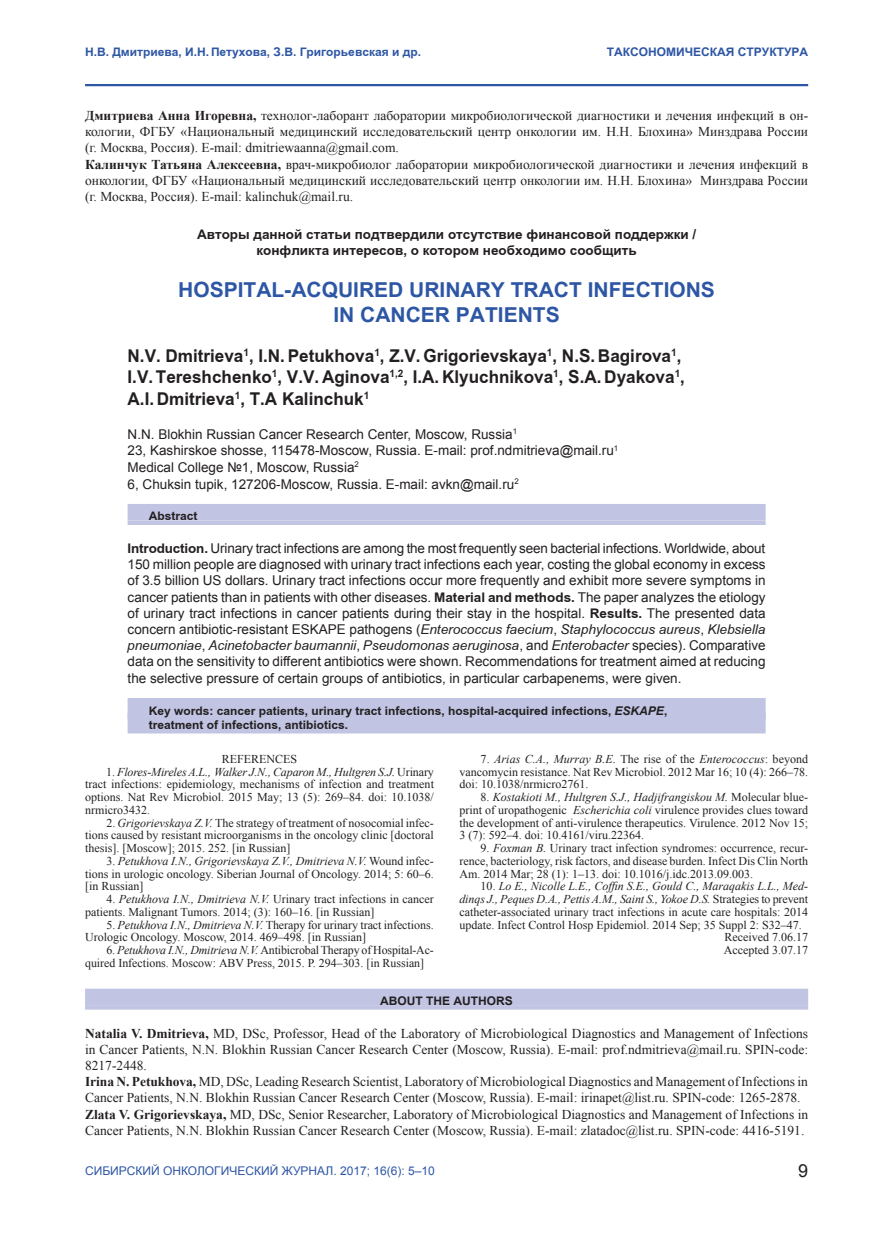
<style>
.page{position:relative;width:872px;height:1234px;background:#fff}
.page>*{position:absolute;margin:0;border:0;box-sizing:border-box;transform-origin:0 0}
.t1{font:700 21px/25.2px "Arial";color:#2d56a5;text-align:center}
.t2{font:700 18px/21.6px "Arial";color:#231f20;scale:.95 1}
.t3{font:18px "Arial";color:#231f20}
.t4{font:13.5px/16.2px "Times New Roman";color:#231f20}
.t5{font:13.5px/16.2px "Arial";color:#231f20}
.t6{font:700 13.5px/16.2px "Arial";color:#231f20;text-align:center}
.t7{font:12px/12.8px "Times New Roman";color:#231f20;text-align:justify}
.t8{font:700 12px/14.4px "Arial";color:#231f20}
.t9{font:italic 12px "Times New Roman";color:#231f20}
.t10{font:700 12px "Arial";color:#2d56a5}
.t11{font:12px "Arial";color:#2d56a5}
.s1{font-weight:700}
.s2{font-style:italic}
.s3{font-style:normal}
</style>
<div class="page">
<hr style="left:85px;top:84px;width:723px;height:2px;background:#2d56a5">
<div style="left:128px;top:504px;width:637px;height:16px;background:#c1c4e2"></div>
<div style="left:128px;top:520px;width:637px;height:5px;background:#c1c4e2"></div>
<div style="left:128px;top:698px;width:637px;height:16px;background:#c1c4e2"></div>
<div style="left:128px;top:712px;width:637px;height:16px;background:#c1c4e2"></div>
<div style="left:128px;top:728px;width:637px;height:5px;background:#c1c4e2"></div>
<div style="left:85px;top:988px;width:723px;height:16px;background:#c1c4e2"></div>
<div style="left:85px;top:1004px;width:723px;height:5px;background:#c1c4e2"></div>
<p class="t10" style="left:85px;top:45px;width:337px">Н.В. Дмитриева, И.Н. Петухова, З.В. Григорьевская и др.</p>
<p class="t10" style="left:607px;top:45px;width:203px">ТАКСОНОМИЧЕСКАЯ СТРУКТУРА</p>
<p class="t4" style="left:85px;top:107px;width:724px"><span class="s1">Дмитриева Анна Игоревна,</span> технолог-лаборант лаборатории микробиологической диагностики и лечения инфекций в он&shy;кологии, ФГБУ «Национальный медицинский исследовательский центр онкологии им. Н.Н. Блохина» Минздрава России (г. Москва, Россия). E-mail: dmitriewaanna@gmail.com.<br><span class="s1">Калинчук Татьяна Алексеевна,</span> врач-микробиолог лаборатории микробиологической диагностики и лечения инфекций в онкологии, ФГБУ «Национальный медицинский исследовательский центр онкологии им. Н.Н. Блохина» Минздрава России (г. Москва, Россия). E-mail: kalinchuk@mail.ru.</p>
<p class="t6" style="left:197px;top:226px;width:501px">Авторы данной статьи подтвердили отсутствие финансовой поддержки / конфликта интересов, о котором необходимо сообщить</p>
<h1 class="t1" style="left:178px;top:277px;width:538px">HOSPITAL-ACQUIRED URINARY TRACT INFECTIONS<br>IN CANCER PATIENTS</h1>
<h2 class="t2" style="left:128px;top:344px;width:588px">N.V. Dmitrieva<sup>1</sup>, I.N. Petukhova<sup>1</sup>, Z.V. Grigorievskaya<sup>1</sup>, N.S. Bagirova<sup>1</sup>,<br>I.V. Tereshchenko<sup>1</sup>, V.V. Aginova<sup>1,2</sup>, I.А. Klyuchnikova<sup>1</sup>, S.А. Dyakova<sup>1</sup>,<br>А.I. Dmitrieva<sup>1</sup>, Т.А Kalinchuk<sup>1</sup></h2>
<p class="t5" style="left:128px;top:426px;width:492px">N.N. Blokhin Russian Cancer Research Center, Moscow, Russia<sup>1<br></sup>23, Kashirskoe shosse, 115478-Moscow, Russia. E-mail: prof.ndmitrieva@mail.ru<sup>1<br></sup>Medical College №1, Moscow, Russia<sup>2<br></sup>6, Chuksin tupik, 127206-Moscow, Russia. E-mail: avkn@mail.ru<sup>2</sup></p>
<p class="t8" style="left:149px;top:509px;width:50px">Abstract</p>
<p class="t5" style="left:128px;top:540px;width:639px;text-align:justify"><span class="s1">Introduction.</span> Urinary tract infections are among the most frequently seen bacterial infections. Worldwide, about 150 million people are diagnosed with urinary tract infections each year, costing the global economy in excess of 3.5 billion US dollars. Urinary tract infections occur more frequently and exhibit more severe symptoms in cancer patients than in patients with other diseases. <span class="s1">Material and methods.</span> The paper analyzes the etiology of urinary tract infections in cancer patients during their stay in the hospital. <span class="s1">Results.</span> The presented data concern antibiotic-resistant ESKAPE pathogens (<span class="s2">Enterococcus faecium</span>, <span class="s2">Staphylococcus aureus</span>, <span class="s2">Klebsiella pneumoniae</span>, <span class="s2">Acinetobacter baumannii</span>, <span class="s2">Pseudomonas aeruginosa</span>, and <span class="s2">Enterobacter</span> species). Comparative data on the sensitivity to different antibiotics were shown. Recommendations for treatment aimed at reducing the selective pressure of certain groups of antibiotics, in particular carbapenems, were given.</p>
<p class="t8" style="left:149px;top:703px;width:520px">Key words: cancer patients, urinary tract infections, hospital-acquired infections, <span class="s2">ESKAPE</span>, treatment of infections, antibiotics.</p>
<p class="t7" style="left:222px;top:752px;width:77px">REFERENCES</p>
<p class="t7" style="left:85px;top:765px;width:350px;text-indent:21px">1. <span class="s2">Flores-Mireles A.L., Walker J.N., Caparon M., Hultgren S.J.</span> Urinary tract infections: epidemiology, mechanisms of infection and treatment options. Nat Rev Microbiol. 2015 May; 13 (5): 269–84. doi: 10.1038/ nrmicro3432.</p>
<p class="t7" style="left:85px;top:815px;width:350px;text-indent:21px">2. <span class="s2">Grigorievskaya Z.V.</span> The strategy of treatment of nosocomial infec&shy;tions caused by resistant microorganisms in the oncology clinic [doctoral thesis]. [Moscow]; 2015. 252. [in Russian]</p>
<p class="t7" style="left:85px;top:854px;width:350px;text-indent:21px">3. <span class="s2">Petukhova I.N., Grigorievskaya Z.V., Dmitrieva N.V.</span> Wound infec&shy;tions in urologic oncology. Siberian Journal of Oncology. 2014; 5: 60–6. [in Russian]</p>
<p class="t7" style="left:85px;top:892px;width:350px;text-indent:21px">4. <span class="s2">Petukhova I.N., Dmitrieva N.V.</span> Urinary tract infections in cancer patients. Malignant Tumors. 2014; (3): 160–16. [in Russian]</p>
<p class="t7" style="left:85px;top:917px;width:350px;text-indent:21px">5. <span class="s2">Petukhova I.N., Dmitrieva N.V.</span> Therapy for urinary tract infections.<br>Urologic Oncology. Moscow, 2014. 469–498. [in Russian]</p>
<p class="t7" style="left:85px;top:943px;width:350px;text-indent:21px">6. <span class="s2">Petukhova I.N., Dmitrieva N.V.</span> Antibicrobal Therapy of Hospital-Ac&shy;quired Infections. Moscow: АBV Press, 2015. P. 294–303. [in Russian]</p>
<p class="t7" style="left:459px;top:752px;width:350px;text-indent:21px">7. <span class="s2">Arias C.A., Murray B.E.</span> The rise of the <span class="s2">Enterococcus</span>: beyond vancomycin resistance. Nat Rev Microbiol. 2012 Mar 16; 10 (4): 266–78. doi: 10.1038/nrmicro2761.</p>
<p class="t7" style="left:459px;top:790px;width:350px;text-indent:21px">8. <span class="s2">Kostakioti M., Hultgren S.J., Hadjifrangiskou M.</span> Molecular blue&shy;print of uropathogenic <span class="s2">Escherichia coli</span> virulence provides clues toward the development of anti-virulence therapeutics. Virulence. 2012 Nov 15; 3 (7): 592–4. doi: 10.4161/viru.22364.</p>
<p class="t7" style="left:459px;top:841px;width:350px;text-indent:21px">9. <span class="s2">Foxman B.</span> Urinary tract infection syndromes: occurrence, recur&shy;rence, bacteriology, risk factors, and disease burden. Infect Dis Clin North Am. 2014 Mar; 28 (1): 1–13. doi: 10.1016/j.idc.2013.09.003.</p>
<p class="t9" style="left:480px;top:878px;width:329px"><span class="s3">10.</span> Lo E., Nicolle L.E., Coffin S.E., Gould C., Maraqakis L.L., Med-</p>
<p class="t9" style="left:459px;top:890px;width:350px">dinqs J., Peques D.A., Pettis A.M., Saint S., Yokoe D.S. <span class="s3">Strategies to prevent</span></p>
<p class="t7" style="left:459px;top:905px;width:350px">catheter-associated urinary tract infections in acute care hospitals: 2014</p>
<p class="t7" style="left:459px;top:917px;width:344px">update. Infect Control Hosp Epidemiol. 2014 Sep; 35 Suppl 2: S32–47.</p>
<p class="t7" style="left:724px;top:930px;width:85px">Received 7.06.17</p>
<p class="t7" style="left:724px;top:943px;width:86px">Accepted 3.07.17</p>
<p class="t8" style="left:380px;top:993px;width:134px">ABOUT THE AUTHORS</p>
<p class="t4" style="left:85px;top:1024px;width:724px"><span class="s1">Natalia V. Dmitrieva,</span> MD, DSc, Professor, Head of the Laboratory of Microbiological Diagnostics and Management of Infections in Cancer Patients, N.N. Blokhin Russian Cancer Research Center (Moscow, Russia). E-mail: prof.ndmitrieva@mail.ru. SPIN-code:<br>8217-2448.<br><span class="s1">Irina N. Petukhova,</span> MD, DSc, Leading Research Scientist, Laboratory of Microbiological Diagnostics and Management of Infections in Cancer Patients, N.N. Blokhin Russian Cancer Research Center (Moscow, Russia). E-mail: irinapet@list.ru. SPIN-code: 1265-2878.<br><span class="s1">Zlata V. Grigorievskaya,</span> MD, DSc, Senior Researcher, Laboratory of Microbiological Diagnostics and Management of Infections in Cancer Patients, N.N. Blokhin Russian Cancer Research Center (Moscow, Russia). E-mail: zlatadoc@list.ru. SPIN-code: 4416-5191.</p>
<p class="t11" style="left:85px;top:1162px;width:351px">СИБИРСКИЙ ОНКОЛОГИЧЕСКИЙ ЖУРНАЛ. 2017; 16(6): 5–10</p>
<h2 class="t3" style="left:798px;top:1158px;width:12px">9</h2>
</div>
